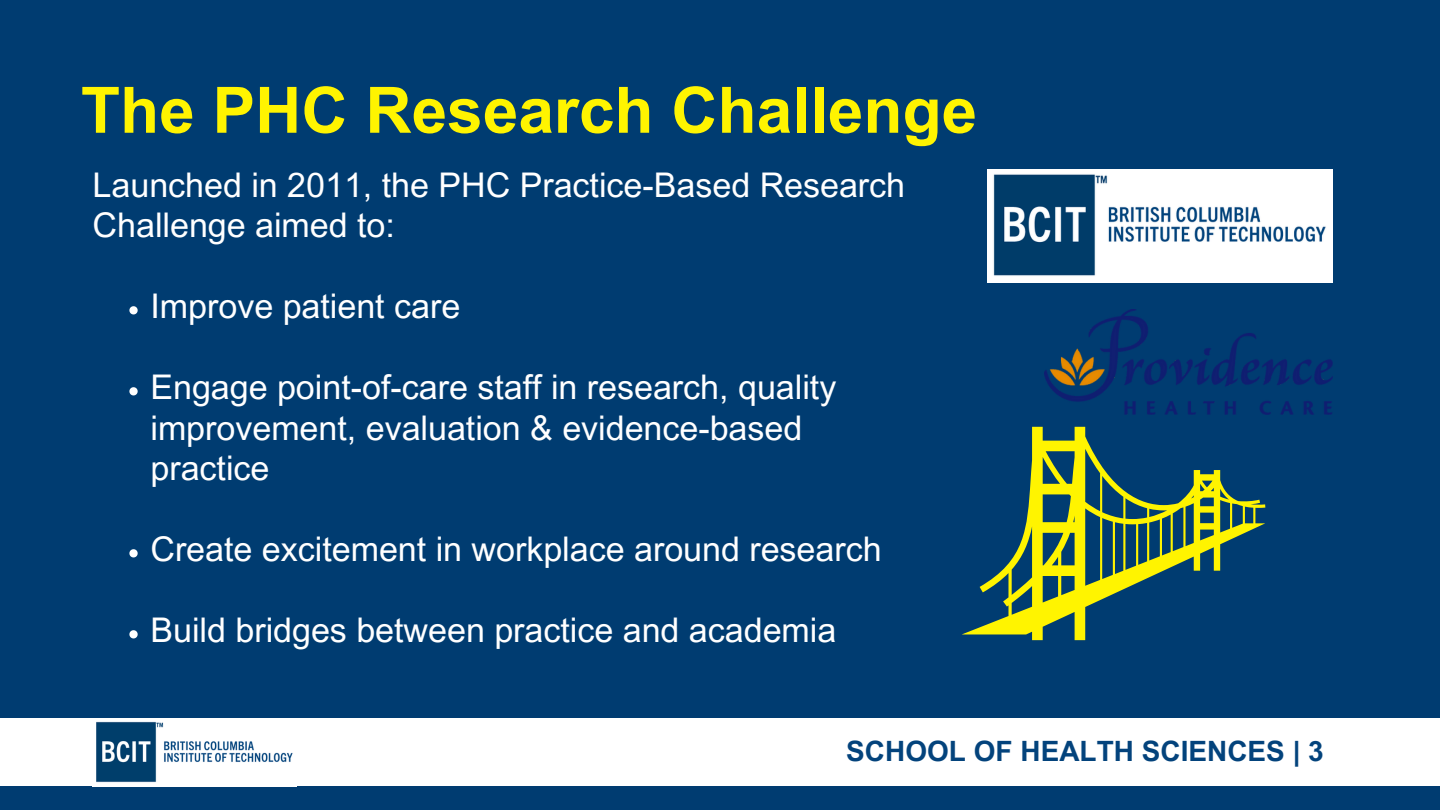
<style>
.page{position:relative;width:1440px;height:810px;background:#003c71}
.page>*{position:absolute;margin:0;border:0;box-sizing:border-box;transform-origin:0 0}
.t1{font:700 64px "Arial MT Pro";color:#fff400}
.t2{font:34px/40.5px "Arial MT Pro";color:#fff}
.t3{font:700 28px "Arial MT Pro";color:#03437c}
</style>
<div class="page">
<div style="left:0;top:719px;width:1440px;height:67px;background:#fff"></div>
<img style="left:96px;top:721px;width:197px;height:62px">
<svg style="left:962px;top:427px;width:303px;height:213px"></svg>
<img style="left:1045px;top:310px;width:288px;height:105px">
<img style="left:988px;top:170px;width:345px;height:112px">
<svg style="left:129px;top:306px;width:9px;height:8px"></svg>
<svg style="left:129px;top:387px;width:9px;height:8px"></svg>
<svg style="left:129px;top:549px;width:9px;height:8px"></svg>
<svg style="left:129px;top:630px;width:9px;height:8px"></svg>
<p class="t1" style="left:81px;top:86px;width:898px">The PHC Research Challenge</p>
<p class="t2" style="left:93px;top:169px;width:814px">Launched in 2011, the PHC Practice-Based Research<br>Challenge aimed to:</p>
<p class="t2" style="left:150px;top:290px;width:311px">Improve patient care</p>
<p class="t2" style="left:150px;top:371px;width:687px">Engage point-of-care staff in research, quality improvement, evaluation &amp; evidence-based practice</p>
<p class="t2" style="left:150px;top:533px;width:733px">Create excitement in workplace around research</p>
<p class="t2" style="left:150px;top:614px;width:687px">Build bridges between practice and academia</p>
<p class="t3" style="left:846px;top:741px;width:479px">SCHOOL OF HEALTH SCIENCES | 3</p>
</div>
